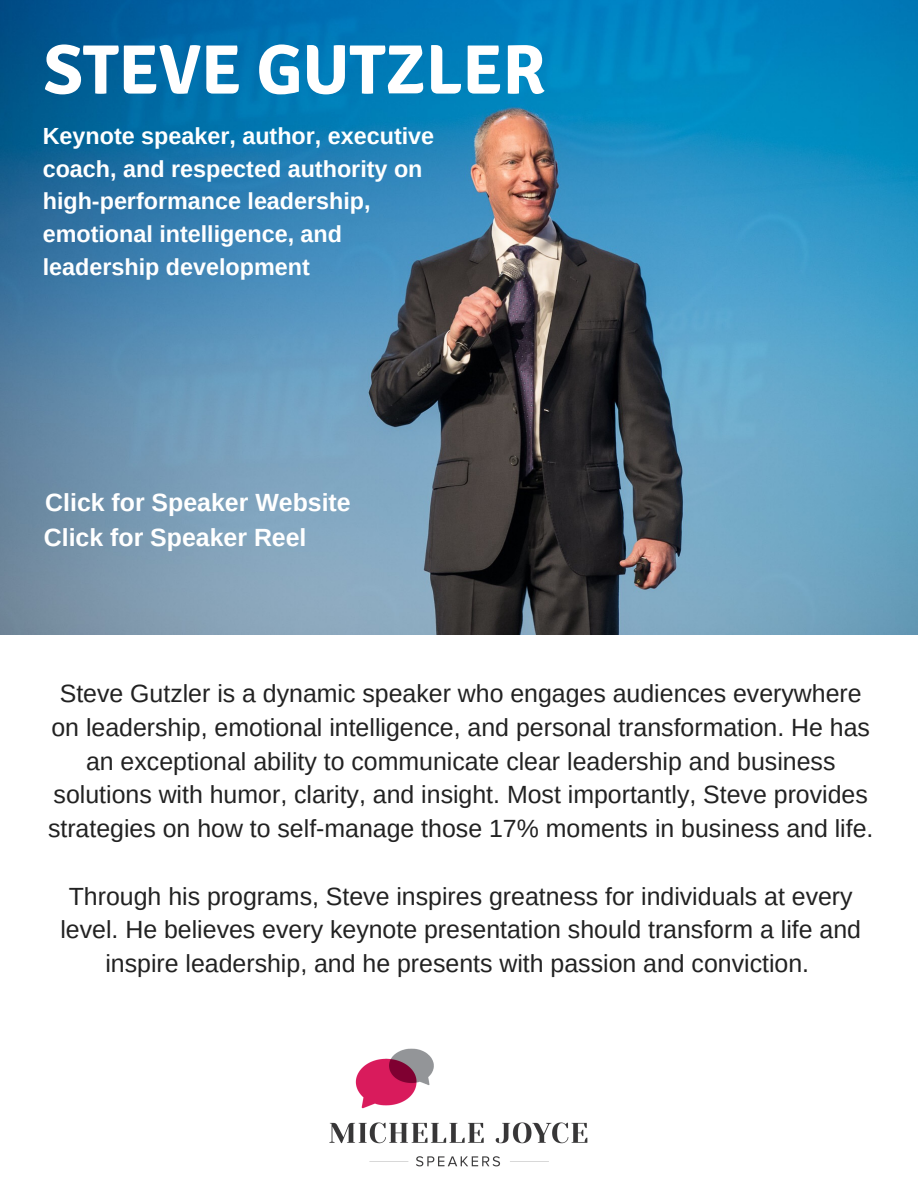
<style>
.page{position:relative;width:918px;height:1188px;background:#fff}
.page>*{position:absolute;margin:0;border:0;box-sizing:border-box;transform-origin:0 0}
.t1{font:700 70.05px "Signika";color:#fff}
.t2{font:24.9px/33.8px "Arimo";color:#222;text-align:center}
.t3{font:700 24.9px/34.8px "Arimo";color:#fff}
.t4{font:700 23.4px/32.7px "Arimo";color:#fff}
</style>
<div class="page">
<img style="left:0;top:0;width:918px;height:634px">
<img style="left:330px;top:1049px;width:257px;height:118px">
<h1 class="t1" style="left:44px;top:28px;width:503px">STEVE GUTZLER</h1>
<p class="t4" style="left:43px;top:120px;width:393px">Keynote speaker, author, executive coach, and respected authority on high-performance leadership, emotional intelligence, and leadership development</p>
<p class="t3" style="left:44px;top:485px;width:308px">Click for Speaker Website<br>Click for Speaker Reel</p>
<p class="t2" style="left:48px;top:676px;width:827px">Steve Gutzler is a dynamic speaker who engages audiences everywhere on leadership, emotional intelligence, and personal transformation. He has an exceptional ability to communicate clear leadership and business solutions with humor, clarity, and insight. Most importantly, Steve provides strategies on how to self-manage those 17% moments in business and life.</p>
<p class="t2" style="left:60px;top:879px;width:802px">Through his programs, Steve inspires greatness for individuals at every level. He believes every keynote presentation should transform a life and inspire leadership, and he presents with passion and conviction.</p>
</div>
